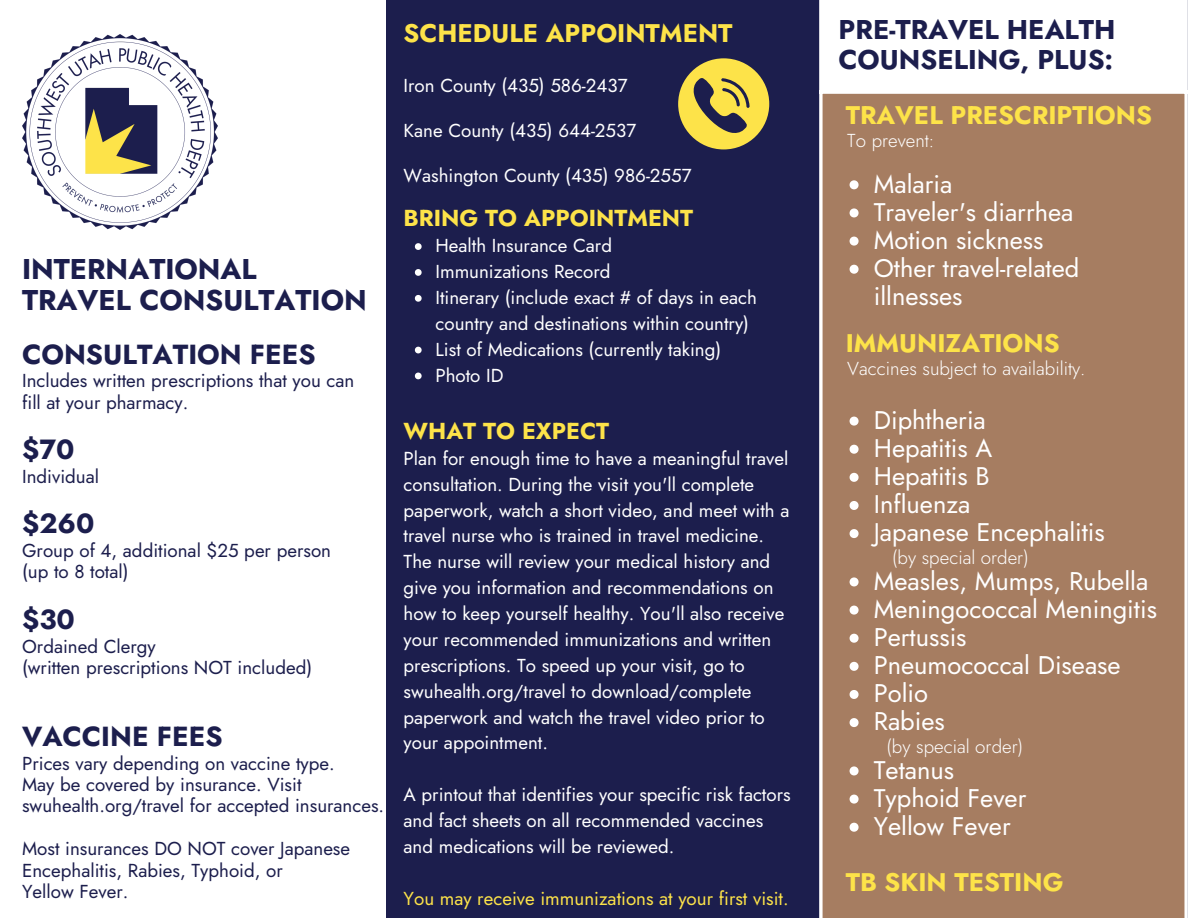
<style>
.page{position:relative;width:1188px;height:918px;background:#fff}
.page>*{position:absolute;margin:0;border:0;box-sizing:border-box;transform-origin:0 0}
.t1{font:700 28.5px "Jost";color:#1c1e4d}
.t2{font:700 27.75px "Jost";color:#1c1e4d}
.t3{font:700 27.6px "Jost";color:#1c1e4d}
.t4{font:700 27.15px "Jost";color:#1c1e4d}
.t5{font:25.5px/28.2px "Jost";color:#fff}
.t6{font:700 25.5px "Jost";color:#fde349}
.t7{font:700 23.1px "Jost";color:#fde349}
.t8{font:18.75px/25.8px "Jost";color:#fff}
.t9{font:18.75px/21.3px "Jost";color:#1c1e4d}
.t10{font:300 18.75px "Jost";color:#fff}
.t11{font:18.75px "Jost";color:#fde349}
</style>
<div class="page">
<div style="left:387px;top:0;width:801px;height:918px;background:#1c1e4d"></div>
<div style="left:821px;top:0;width:365px;height:92px;background:#fff"></div>
<div style="left:821px;top:92px;width:365px;height:826px;background:#a67d61"></div>
<svg style="left:850px;top:180px;width:9px;height:9px"></svg>
<svg style="left:850px;top:208px;width:9px;height:9px"></svg>
<svg style="left:850px;top:237px;width:9px;height:9px"></svg>
<svg style="left:850px;top:265px;width:9px;height:9px"></svg>
<svg style="left:850px;top:417px;width:9px;height:9px"></svg>
<svg style="left:850px;top:445px;width:9px;height:9px"></svg>
<svg style="left:850px;top:473px;width:9px;height:9px"></svg>
<svg style="left:850px;top:501px;width:9px;height:9px"></svg>
<svg style="left:850px;top:529px;width:9px;height:9px"></svg>
<svg style="left:850px;top:577px;width:9px;height:9px"></svg>
<svg style="left:850px;top:606px;width:9px;height:9px"></svg>
<svg style="left:850px;top:634px;width:9px;height:9px"></svg>
<svg style="left:850px;top:662px;width:9px;height:9px"></svg>
<svg style="left:850px;top:690px;width:9px;height:9px"></svg>
<svg style="left:850px;top:718px;width:9px;height:9px"></svg>
<svg style="left:850px;top:766px;width:9px;height:9px"></svg>
<svg style="left:850px;top:795px;width:9px;height:9px"></svg>
<svg style="left:850px;top:823px;width:9px;height:9px"></svg>
<svg style="left:819px;top:1px;width:4px;height:916px;background:#ebe7e6"></svg>
<svg style="left:1184px;top:1px;width:4px;height:916px;background:#ede9e7"></svg>
<hr style="left:819px;top:0;width:369px;height:1px;background:#fff">
<svg style="left:819px;top:90px;width:369px;height:4px"></svg>
<hr style="left:819px;top:917px;width:369px;height:1px;background:#fff">
<svg style="left:678px;top:58px;width:91px;height:91px"></svg>
<img style="left:22px;top:34px;width:196px;height:196px">
<svg style="left:415px;top:243px;width:7px;height:7px"></svg>
<svg style="left:415px;top:269px;width:7px;height:7px"></svg>
<svg style="left:415px;top:295px;width:7px;height:7px"></svg>
<svg style="left:415px;top:347px;width:7px;height:6px"></svg>
<svg style="left:415px;top:373px;width:7px;height:6px"></svg>
<p class="t1" style="left:22px;top:249px;width:236px">INTERNATIONAL</p>
<p class="t1" style="left:22px;top:279px;width:346px">TRAVEL CONSULTATION</p>
<p class="t3" style="left:22px;top:334px;width:295px">CONSULTATION FEES</p>
<p class="t9" style="left:22px;top:370px;width:334px">Includes written prescriptions that you can fill at your pharmacy.</p>
<p class="t2" style="left:22px;top:429px;width:54px">$70</p>
<p class="t9" style="left:22px;top:466px;width:78px">Individual</p>
<p class="t2" style="left:22px;top:504px;width:74px">$260</p>
<p class="t9" style="left:22px;top:540px;width:310px">Group of 4, additional $25 per person (up to 8 total)</p>
<p class="t2" style="left:22px;top:599px;width:54px">$30</p>
<p class="t9" style="left:22px;top:636px;width:292px">Ordained Clergy<br>(written prescriptions NOT included)</p>
<p class="t3" style="left:22px;top:717px;width:202px">VACCINE FEES</p>
<p class="t9" style="left:22px;top:753px;width:364px">Prices vary depending on vaccine type.<br>May be covered by insurance. Visit swuhealth.org/travel for accepted insurances.</p>
<p class="t9" style="left:22px;top:838px;width:330px">Most insurances DO NOT cover Japanese<br>Encephalitis, Rabies, Typhoid, or</p>
<p class="t9" style="left:22px;top:881px;width:108px">Yellow Fever.</p>
<p class="t6" style="left:404px;top:15px;width:330px">SCHEDULE APPOINTMENT</p>
<p class="t8" style="left:404px;top:73px;width:225px">Iron County (435) 586-2437</p>
<p class="t8" style="left:404px;top:118px;width:234px">Kane County (435) 644-2537</p>
<p class="t8" style="left:404px;top:163px;width:289px">Washington County (435) 986-2557</p>
<p class="t7" style="left:404px;top:202px;width:291px">BRING TO APPOINTMENT</p>
<p class="t8" style="left:435px;top:233px;width:178px">Health Insurance Card</p>
<p class="t8" style="left:435px;top:259px;width:177px">Immunizations Record</p>
<p class="t8" style="left:435px;top:285px;width:323px">Itinerary (include exact # of days in each country and destinations within country)</p>
<p class="t8" style="left:435px;top:336px;width:287px">List of Medications (currently taking)</p>
<p class="t8" style="left:435px;top:362px;width:70px">Photo ID</p>
<p class="t7" style="left:404px;top:414px;width:207px">WHAT TO EXPECT</p>
<p class="t8" style="left:404px;top:445px;width:387px">Plan for enough time to have a meaningful travel consultation. During the visit you'll complete paperwork, watch a short video, and meet with a travel nurse who is trained in travel medicine.<br>The nurse will review your medical history and give you information and recommendations on how to keep yourself healthy. You'll also receive your recommended immunizations and written prescriptions. To speed up your visit, go to swuhealth.org/travel to download/complete paperwork and watch the travel video prior to your appointment.</p>
<p class="t8" style="left:404px;top:782px;width:389px">A printout that identifies your specific risk factors and fact sheets on all recommended vaccines and medications will be reviewed.</p>
<p class="t11" style="left:404px;top:885px;width:387px">You may receive immunizations at your first visit.</p>
<p class="t4" style="left:839px;top:10px;width:278px">PRE-TRAVEL HEALTH</p>
<p class="t4" style="left:839px;top:40px;width:276px">COUNSELING, PLUS:</p>
<p class="t6" style="left:846px;top:97px;width:308px">TRAVEL PRESCRIPTIONS</p>
<p class="t10" style="left:847px;top:127px;width:89px">To prevent:</p>
<p class="t5" style="left:874px;top:170px;width:80px">Malaria</p>
<p class="t5" style="left:874px;top:198px;width:201px">Traveler's diarrhea</p>
<p class="t5" style="left:874px;top:226px;width:171px">Motion sickness</p>
<p class="t5" style="left:874px;top:254px;width:207px">Other travel-related illnesses</p>
<p class="t6" style="left:846px;top:325px;width:215px">IMMUNIZATIONS</p>
<p class="t10" style="left:847px;top:355px;width:240px">Vaccines subject to availability.</p>
<p class="t5" style="left:874px;top:406px;width:114px">Diphtheria</p>
<p class="t5" style="left:874px;top:434px;width:120px">Hepatitis A</p>
<p class="t5" style="left:874px;top:462px;width:117px">Hepatitis B</p>
<p class="t5" style="left:874px;top:490px;width:98px">Influenza</p>
<p class="t5" style="left:874px;top:519px;width:233px">Japanese Encephalitis</p>
<p class="t5" style="left:874px;top:567px;width:276px">Measles, Mumps, Rubella</p>
<p class="t5" style="left:874px;top:595px;width:285px">Meningococcal Meningitis</p>
<p class="t5" style="left:874px;top:623px;width:94px">Pertussis</p>
<p class="t5" style="left:874px;top:651px;width:248px">Pneumococcal Disease</p>
<p class="t5" style="left:874px;top:679px;width:56px">Polio</p>
<p class="t5" style="left:874px;top:708px;width:73px">Rabies</p>
<p class="t5" style="left:874px;top:756px;width:82px">Tetanus</p>
<p class="t5" style="left:874px;top:784px;width:154px">Typhoid Fever</p>
<p class="t5" style="left:874px;top:812px;width:139px">Yellow Fever</p>
<p class="t10" style="left:892px;top:544px;width:138px">(by special order)</p>
<p class="t10" style="left:887px;top:733px;width:138px">(by special order)</p>
<p class="t6" style="left:846px;top:864px;width:219px">TB SKIN TESTING</p>
</div>
